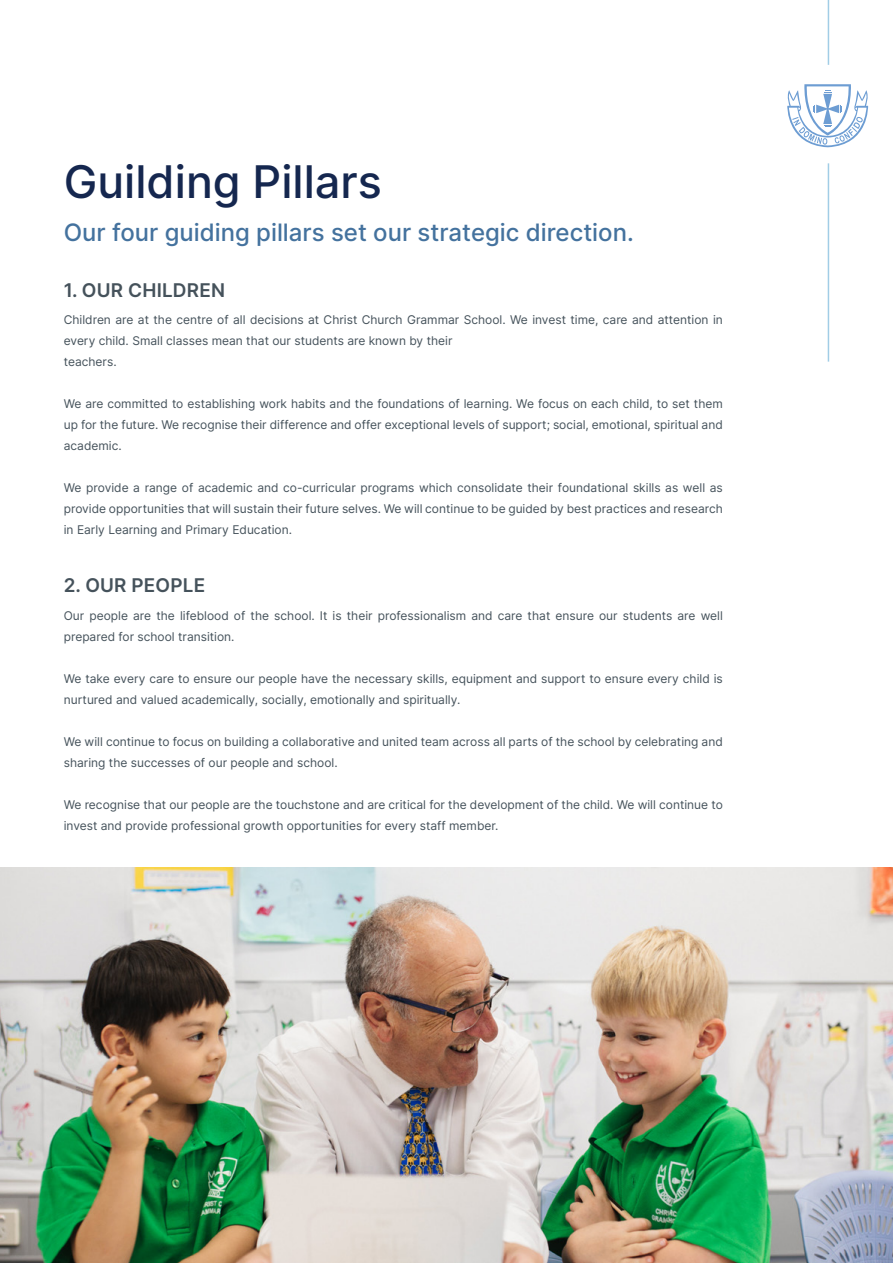
<style>
.page{position:relative;width:893px;height:1263px;background:#fff}
.page>*{position:absolute;margin:0;border:0;box-sizing:border-box;transform-origin:0 0}
.t1{font:500 45px "Inter";color:#15274f}
.t2{font:500 24px "Inter";color:#44729e}
.t3{font:600 18.9px "Inter";letter-spacing:.01em;color:#45525b}
.t4{font:12px/21px "Inter";color:#45525b}
</style>
<div class="page">
<svg style="left:787px;top:84px;width:81px;height:63px"></svg>
<hr style="left:828px;top:0;width:1px;height:65px;background:#a1cde6">
<hr style="left:828px;top:163px;width:1px;height:199px;background:#a1cde6">
<img style="left:0;top:867px;width:893px;height:396px">
<h1 class="t1" style="left:64px;top:149px;width:320px">Guilding Pillars</h1>
<h2 class="t2" style="left:64px;top:215px;width:571px">Our four guiding pillars set our strategic direction.</h2>
<h3 class="t3" style="left:64px;top:276px;width:163px">1. OUR CHILDREN</h3>
<p class="t4" style="left:64px;top:309px;width:661px">Children are at the centre of all decisions at Christ Church Grammar School. We invest time, care and attention in every child. Small classes mean that our students are known by their<br>teachers.</p>
<p class="t4" style="left:64px;top:393px;width:661px;text-align:justify">We are committed to establishing work habits and the foundations of learning. We focus on each child, to set them up for the future. We recognise their difference and offer exceptional levels of support; social, emotional, spiritual and academic.</p>
<p class="t4" style="left:64px;top:477px;width:661px;text-align:justify">We provide a range of academic and co-curricular programs which consolidate their foundational skills as well as provide opportunities that will sustain their future selves. We will continue to be guided by best practices and research in Early Learning and Primary Education.</p>
<h3 class="t3" style="left:64px;top:572px;width:143px">2. OUR PEOPLE</h3>
<p class="t4" style="left:64px;top:604px;width:661px">Our people are the lifeblood of the school. It is their professionalism and care that ensure our students are well prepared for school transition.</p>
<p class="t4" style="left:64px;top:667px;width:661px">We take every care to ensure our people have the necessary skills, equipment and support to ensure every child is nurtured and valued academically, socially, emotionally and spiritually.</p>
<p class="t4" style="left:64px;top:730px;width:661px">We will continue to focus on building a collaborative and united team across all parts of the school by celebrating and sharing the successes of our people and school.</p>
<p class="t4" style="left:64px;top:793px;width:661px">We recognise that our people are the touchstone and are critical for the development of the child. We will continue to invest and provide professional growth opportunities for every staff member.</p>
</div>
